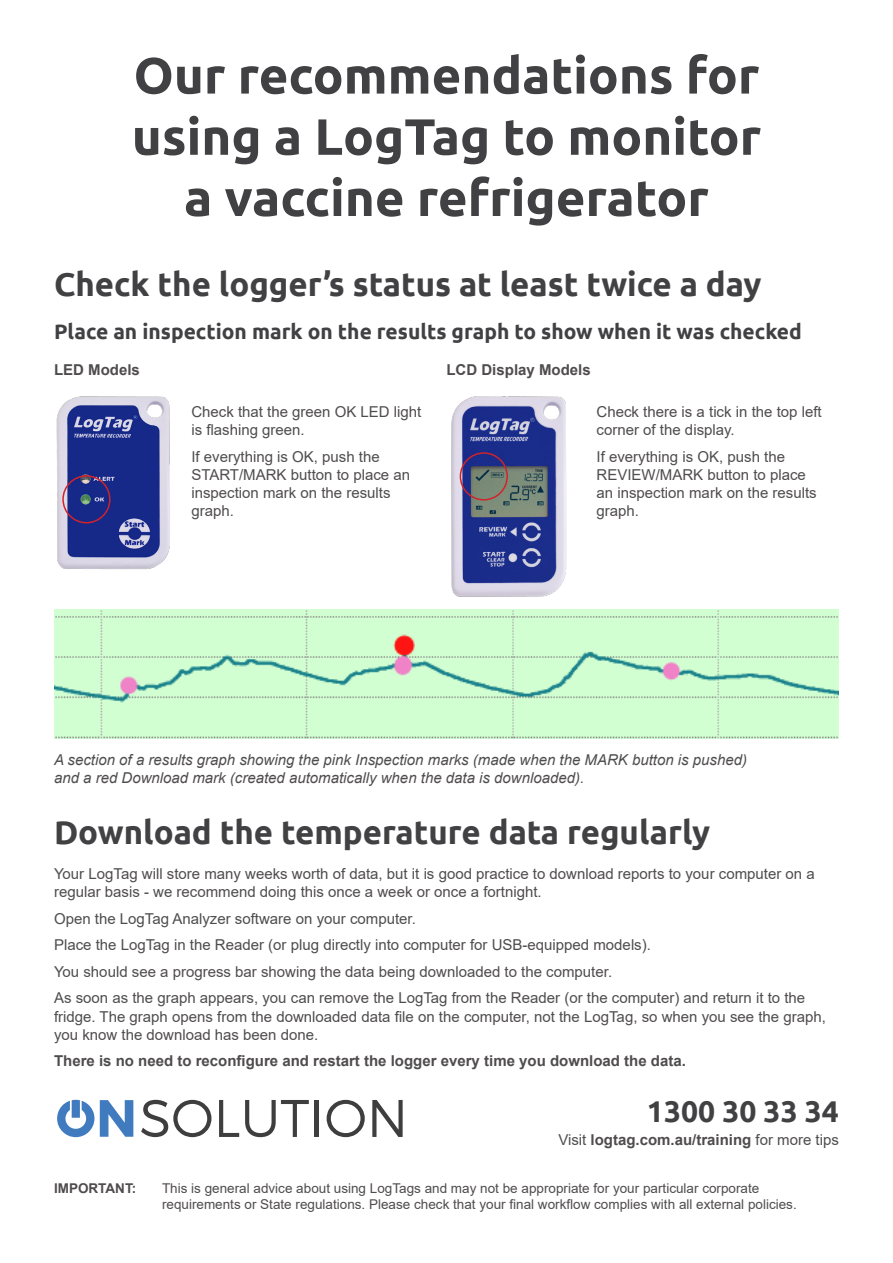
<style>
.page{position:relative;width:893px;height:1263px;background:#fff}
.page>*{position:absolute;margin:0;border:0;box-sizing:border-box;transform-origin:0 0}
.OnSolution_Heading{font:700 51px/61.2px "Ubuntu";color:#414042;text-align:center}
.OnSolution_SubHeadin{font:700 33px "Ubuntu";color:#414042}
.OnSolution_SubHeadin-2{font:700 30px "Ubuntu";color:#414042}
.OnSolution_SubHeadin-3{font:700 21px "Ubuntu";color:#414042}
.OnSolution_Text{font:15px/18px "Arial";color:#4f4c4d}
.OnSolution_Text-2{font:italic 15px/18px "Arial";color:#4f4c4d}
.OnSolution_Text-3{font:700 15px "Arial";color:#4f4c4d}
.OnSolution_Text-4{font:13.5px/16.2px "Arial";color:#4f4c4d}
.OnSolution_Text-5{font:700 13.5px "Arial";color:#4f4c4d}
.s1{font-weight:400}
</style>
<div class="page">
<img style="left:56px;top:396px;width:114px;height:174px">
<svg style="left:81px;top:494px;width:10px;height:10px"></svg>
<div style="left:62px;top:475px;width:49px;height:48px;border:2px solid #d1232a;border-radius:50%"></div>
<img style="left:451px;top:396px;width:116px;height:201px">
<div style="left:460px;top:452px;width:48px;height:48px;border:2px solid #d1232a;border-radius:50%"></div>
<img style="left:54px;top:610px;width:785px;height:128px">
<svg style="left:141px;top:1100px;width:70px;height:37px"></svg>
<svg style="left:219px;top:1100px;width:20px;height:37px"></svg>
<svg style="left:245px;top:1100px;width:64px;height:37px"></svg>
<hr style="left:315px;top:1100px;width:4px;height:37px;background:#3e3e3f">
<svg style="left:327px;top:1100px;width:38px;height:37px"></svg>
<svg style="left:372px;top:1100px;width:31px;height:37px"></svg>
<svg style="left:100px;top:1100px;width:33px;height:37px"></svg>
<svg style="left:57px;top:1100px;width:37px;height:37px"></svg>
<p class="OnSolution_Heading" style="left:132px;top:44px;width:631px">Our recommendations for using a LogTag to monitor a vaccine refrigerator</p>
<p class="OnSolution_SubHeadin" style="left:54px;top:265px;width:709px">Check the logger’s status at least twice a day</p>
<p class="OnSolution_SubHeadin-3" style="left:54px;top:318px;width:749px">Place an inspection mark on the results graph to show when it was checked</p>
<p class="OnSolution_Text-3" style="left:54px;top:359px;width:87px">LED Models</p>
<p class="OnSolution_Text-3" style="left:446px;top:359px;width:146px">LCD Display Models</p>
<p class="OnSolution_Text" style="left:191px;top:403px;width:232px">Check that the green OK LED light is flashing green.</p>
<p class="OnSolution_Text" style="left:191px;top:447px;width:220px">If everything is OK, push the<br>START/MARK button to place an inspection mark on the results graph.</p>
<p class="OnSolution_Text" style="left:597px;top:403px;width:227px">Check there is a tick in the top left corner of the display.</p>
<p class="OnSolution_Text" style="left:597px;top:447px;width:222px">If everything is OK, push the<br>REVIEW/MARK button to place an inspection mark on the results graph.</p>
<p class="OnSolution_Text-2" style="left:54px;top:751px;width:695px">A section of a results graph showing the pink Inspection marks (made when the MARK button is pushed) and a red Download mark (created automatically when the data is downloaded).</p>
<p class="OnSolution_SubHeadin" style="left:54px;top:813px;width:658px">Download the temperature data regularly</p>
<p class="OnSolution_Text" style="left:54px;top:865px;width:762px">Your LogTag will store many weeks worth of data, but it is good practice to download reports to your computer on a regular basis - we recommend doing this once a week or once a fortnight.</p>
<p class="OnSolution_Text" style="left:54px;top:909px;width:363px">Open the LogTag Analyzer software on your computer.</p>
<p class="OnSolution_Text" style="left:54px;top:936px;width:598px">Place the LogTag in the Reader (or plug directly into computer for USB-equipped models).</p>
<p class="OnSolution_Text" style="left:54px;top:963px;width:560px">You should see a progress bar showing the data being downloaded to the computer.</p>
<p class="OnSolution_Text" style="left:54px;top:989px;width:773px">As soon as the graph appears, you can remove the LogTag from the Reader (or the computer) and return it to the fridge. The graph opens from the downloaded data file on the computer, not the LogTag, so when you see the graph, you know the download has been done.</p>
<p class="OnSolution_Text-3" style="left:54px;top:1050px;width:633px">There is no need to reconfigure and restart the logger every time you download the data.</p>
<p class="OnSolution_SubHeadin-2" style="left:647px;top:1093px;width:193px">1300 30 33 34</p>
<p class="OnSolution_Text-3" style="left:558px;top:1129px;width:282px"><span class="s1">Visit</span> logtag.com.au/training <span class="s1">for more tips</span></p>
<p class="OnSolution_Text-5" style="left:54px;top:1178px;width:84px">IMPORTANT:</p>
<p class="OnSolution_Text-4" style="left:162px;top:1180px;width:636px">This is general advice about using LogTags and may not be appropriate for your particular corporate requirements or State regulations. Please check that your final workflow complies with all external policies.</p>
</div>
